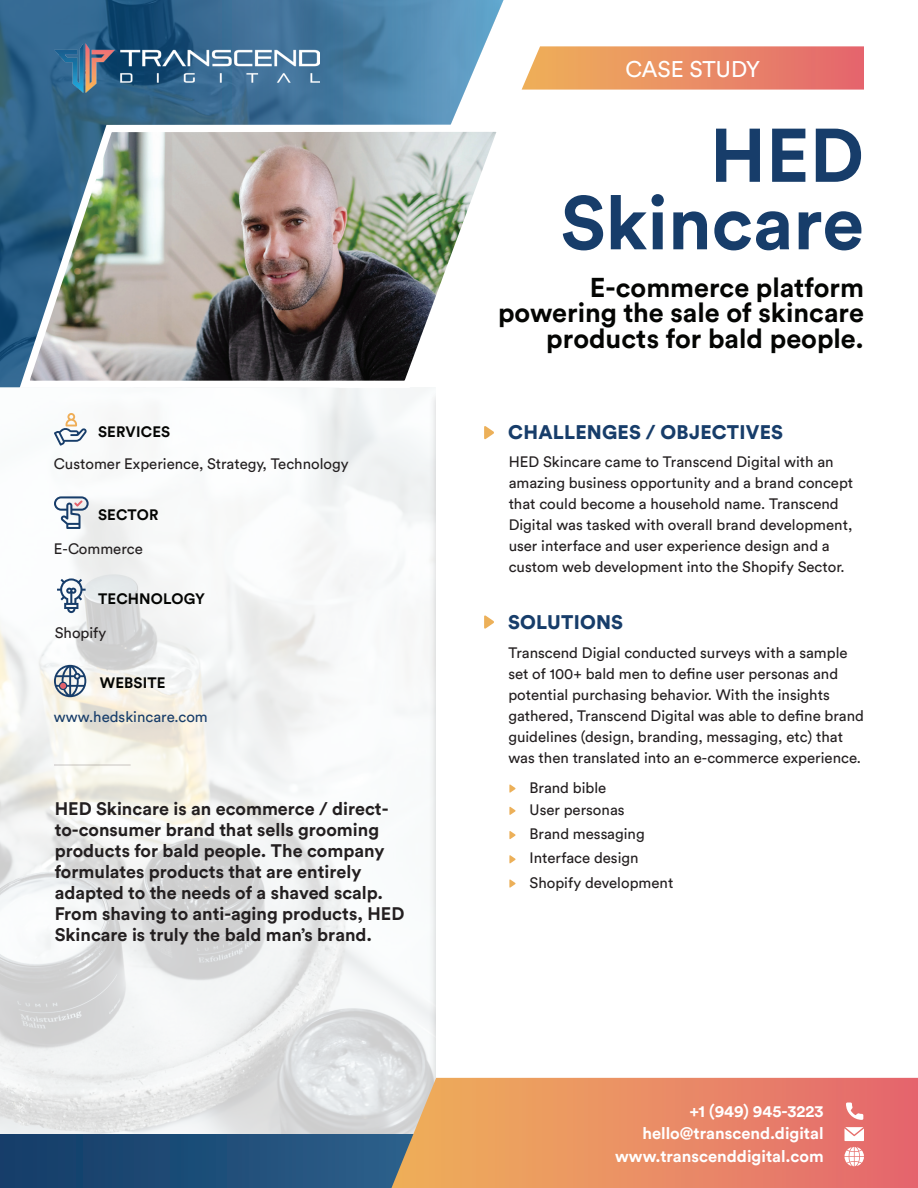
<style>
.page{position:relative;width:918px;height:1188px;background:#fff}
.page>*{position:absolute;margin:0;border:0;box-sizing:border-box;transform-origin:0 0}
.t1{font:700 75px/67.5px "Circular Std";color:#173d6a;text-align:right}
.t2{font:700 27px/25.5px "Circular Std";color:#040503;text-align:right}
.t3{font:22.5px "Circular Std";letter-spacing:-.005em;color:#fff}
.t4{font:900 19.5px "Circular Std";letter-spacing:.01em;color:#173d6a}
.t5{font:700 18px/21px "Circular Std";color:#231f20}
.t6{font:700 16.5px/22.6px "Circular Std";color:#fff;text-align:right}
.t7{font:15px/21px "Circular Std";color:#231f20}
.t8{font:700 15px "Circular Std";letter-spacing:.01em;color:#040503}
.t9{font:15px "Circular Std";color:#173d6a}
</style>
<div class="page">
<img style="left:0;top:387px;width:429px;height:747px">
<svg style="left:0;top:0;width:522px;height:387px;background:#5886a7"></svg>
<img style="left:15px;top:119px;width:497px;height:273px">
<svg style="left:522px;top:46px;width:342px;height:44px;background:#ea906b"></svg>
<img style="left:54px;top:43px;width:266px;height:50px">
<hr style="left:54px;top:764px;width:77px;height:2px;background:#170909">
<div style="left:437px;top:387px;width:481px;height:801px;background:#fff"></div>
<svg style="left:0;top:1134px;width:392px;height:54px;background:#1f4c77"></svg>
<svg style="left:392px;top:1078px;width:526px;height:110px;background:#e78d69"></svg>
<svg style="left:846px;top:1103px;width:17px;height:17px"></svg>
<svg style="left:845px;top:1127px;width:19px;height:14px"></svg>
<svg style="left:845px;top:1147px;width:19px;height:19px"></svg>
<svg style="left:484px;top:426px;width:10px;height:13px"></svg>
<svg style="left:484px;top:615px;width:10px;height:14px"></svg>
<svg style="left:54px;top:413px;width:33px;height:33px"></svg>
<svg style="left:54px;top:496px;width:35px;height:33px"></svg>
<svg style="left:57px;top:578px;width:29px;height:35px"></svg>
<svg style="left:54px;top:665px;width:32px;height:32px"></svg>
<svg style="left:509px;top:785px;width:6px;height:8px"></svg>
<svg style="left:509px;top:807px;width:7px;height:8px"></svg>
<svg style="left:509px;top:831px;width:7px;height:8px"></svg>
<svg style="left:509px;top:855px;width:7px;height:8px"></svg>
<svg style="left:509px;top:879px;width:6px;height:9px"></svg>
<p class="t8" style="left:98px;top:422px;width:74px">SERVICES</p>
<p class="t7" style="left:54px;top:454px;width:296px">Customer Experience, Strategy, Technology</p>
<p class="t8" style="left:98px;top:505px;width:62px">SECTOR</p>
<p class="t7" style="left:54px;top:538px;width:90px">E-Commerce</p>
<p class="t8" style="left:98px;top:589px;width:108px">TECHNOLOGY</p>
<p class="t7" style="left:55px;top:622px;width:53px">Shopify</p>
<p class="t8" style="left:100px;top:673px;width:67px">WEBSITE</p>
<p class="t9" style="left:54px;top:707px;width:155px">www.hedskincare.com</p>
<p class="t5" style="left:55px;top:798px;width:351px">HED Skincare is an ecommerce / direct&shy;to-consumer brand that sells grooming products for bald people. The company formulates products that are entirely adapted to the needs of a shaved scalp.<br>From shaving to anti-aging products, HED Skincare is truly the bald man’s brand.</p>
<h3 class="t3" style="left:626px;top:55px;width:136px">CASE STUDY</h3>
<h1 class="t1" style="left:561px;top:120px;width:305px">HED<br>Skincare</h1>
<h2 class="t2" style="left:498px;top:274px;width:367px">E-commerce platform powering the sale of skincare products for bald people.</h2>
<h3 class="t4" style="left:508px;top:419px;width:276px">CHALLENGES / OBJECTIVES</h3>
<p class="t7" style="left:509px;top:452px;width:346px">HED Skincare came to Transcend Digital with an amazing business opportunity and a brand concept that could become a household name. Transcend Digital was tasked with overall brand development, user interface and user experience design and a custom web development into the Shopify Sector.</p>
<h3 class="t4" style="left:508px;top:609px;width:116px">SOLUTIONS</h3>
<p class="t7" style="left:508px;top:642px;width:357px">Transcend Digial conducted surveys with a sample set of 100+ bald men to define user personas and potential purchasing behavior. With the insights gathered, Transcend Digital was able to define brand guidelines (design, branding, messaging, etc) that was then translated into an e-commerce experience.</p>
<p class="t7" style="left:530px;top:797px;width:145px;line-height:24.3px">User personas<br>Brand messaging<br>Interface design<br>Shopify development</p>
<p class="t7" style="left:530px;top:777px;width:78px">Brand bible</p>
<p class="t6" style="left:615px;top:1099px;width:210px">+1 (949) 945-3223 hello@transcend.digital www.transcenddigital.com</p>
</div>
